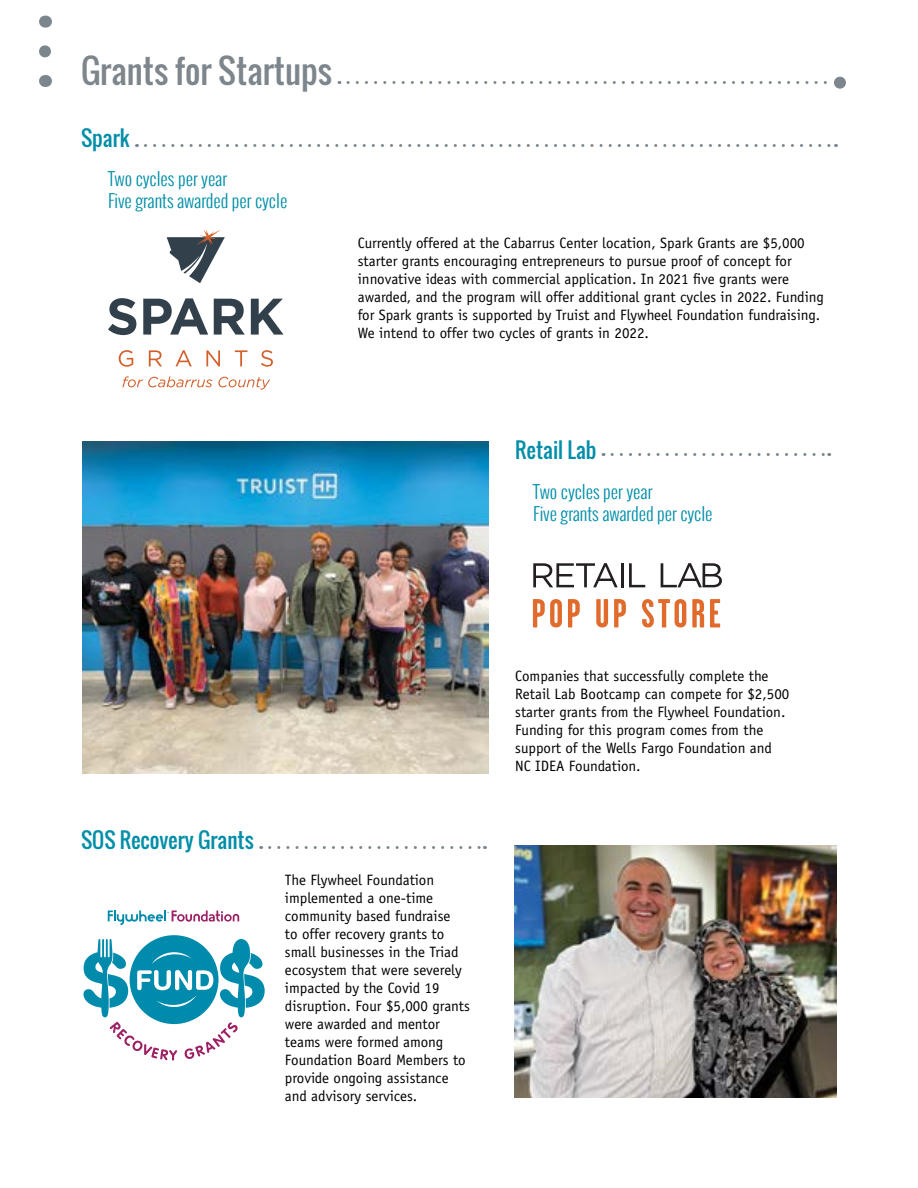
<style>
.page{position:relative;width:918px;height:1188px;background:#fff}
.page>*{position:absolute;margin:0;border:0;box-sizing:border-box;transform-origin:0 0}
.t1{font:33px "Oswald";color:#7d868c}
.t2{font:21px "Oswald";color:#008ea8}
.t3{font:300 18px/21.6px "Oswald";color:#008ea8}
.t4{font:15px/18px "Officina Sans Std";color:#000}
</style>
<div class="page">
<svg style="left:83px;top:935px;width:182px;height:126px"></svg>
<svg style="left:108px;top:911px;width:131px;height:14px"></svg>
<img style="left:514px;top:846px;width:323px;height:252px">
<svg style="left:39px;top:51px;width:12px;height:7px"></svg>
<svg style="left:45px;top:16px;width:1px;height:12px"></svg>
<svg style="left:45px;top:75px;width:1px;height:12px"></svg>
<svg style="left:348px;top:81px;width:479px;height:3px"></svg>
<img style="left:82px;top:441px;width:406px;height:333px">
<svg style="left:533px;top:563px;width:85px;height:24px"></svg>
<hr style="left:621px;top:563px;width:3px;height:24px;background:#241f21">
<svg style="left:629px;top:563px;width:16px;height:24px"></svg>
<svg style="left:661px;top:563px;width:61px;height:24px"></svg>
<svg style="left:533px;top:599px;width:29px;height:29px"></svg>
<svg style="left:568px;top:599px;width:12px;height:29px"></svg>
<svg style="left:596px;top:599px;width:12px;height:28px"></svg>
<svg style="left:614px;top:599px;width:12px;height:29px"></svg>
<svg style="left:642px;top:599px;width:44px;height:28px"></svg>
<svg style="left:692px;top:599px;width:12px;height:29px"></svg>
<svg style="left:710px;top:599px;width:10px;height:29px"></svg>
<svg style="left:612px;top:453px;width:218px;height:3px"></svg>
<svg style="left:145px;top:144px;width:692px;height:3px"></svg>
<svg style="left:270px;top:846px;width:215px;height:3px"></svg>
<div style="left:834px;top:77px;width:12px;height:12px;background:#7d868c;border-radius:50%"></div>
<svg style="left:167px;top:229px;width:58px;height:54px"></svg>
<svg style="left:119px;top:350px;width:14px;height:17px"></svg>
<svg style="left:149px;top:350px;width:13px;height:16px"></svg>
<svg style="left:175px;top:350px;width:17px;height:16px"></svg>
<svg style="left:206px;top:350px;width:14px;height:16px"></svg>
<svg style="left:235px;top:350px;width:12px;height:16px"></svg>
<svg style="left:261px;top:350px;width:12px;height:17px"></svg>
<svg style="left:122px;top:376px;width:148px;height:14px"></svg>
<svg style="left:108px;top:298px;width:28px;height:37px"></svg>
<svg style="left:143px;top:298px;width:65px;height:37px"></svg>
<svg style="left:214px;top:299px;width:31px;height:36px"></svg>
<svg style="left:251px;top:299px;width:32px;height:36px"></svg>
<h1 class="t1" style="left:81px;top:45px;width:252px">Grants for Startups</h1>
<h2 class="t2" style="left:81px;top:122px;width:50px">Spark</h2>
<p class="t3" style="left:108px;top:168px;width:181px">Two cycles per year<br>Five grants awarded per cycle</p>
<h2 class="t2" style="left:81px;top:824px;width:174px">SOS Recovery Grants</h2>
<p class="t4" style="left:358px;top:234px;width:468px">Currently offered at the Cabarrus Center location, Spark Grants are $5,000 starter grants encouraging entrepreneurs to pursue proof of concept for innovative ideas with commercial application. In 2021 five grants were awarded, and the program will offer additional grant cycles in 2022. Funding for Spark grants is supported by Truist and Flywheel Foundation fundraising.<br>We intend to offer two cycles of grants in 2022.</p>
<h2 class="t2" style="left:515px;top:434px;width:83px">Retail Lab</h2>
<p class="t3" style="left:533px;top:481px;width:181px">Two cycles per year<br>Five grants awarded per cycle</p>
<p class="t4" style="left:515px;top:667px;width:276px">Companies that successfully complete the Retail Lab Bootcamp can compete for $2,500 starter grants from the Flywheel Foundation.<br>Funding for this program comes from the support of the Wells Fargo Foundation and NC IDEA Foundation.</p>
<p class="t4" style="left:285px;top:871px;width:187px">The Flywheel Foundation implemented a one-time community based fundraise<br>to offer recovery grants to small businesses in the Triad ecosystem that were severely impacted by the Covid 19 disruption. Four $5,000 grants were awarded and mentor teams were formed among<br>Foundation Board Members to provide ongoing assistance and advisory services.</p>
</div>
